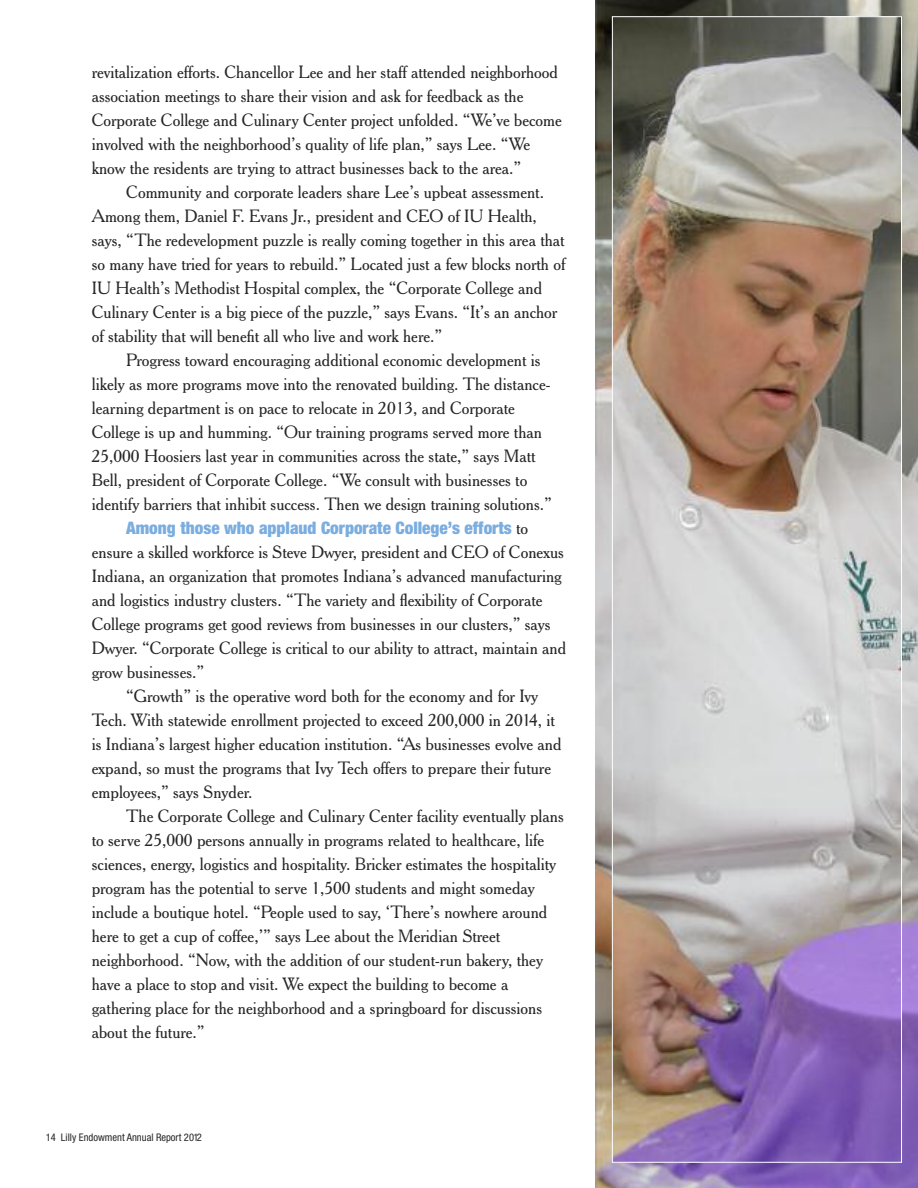
<style>
.page{position:relative;width:918px;height:1188px;background:#fff}
.page>*{position:absolute;margin:0;border:0;box-sizing:border-box;transform-origin:0 0}
.t1{font:17.25px/24px "Cheltenham BT";color:#272627}
.t2{font:900 condensed 17.25px "Helvetica Neue";color:#7baddf}
.t3{font:condensed 10.5px "Helvetica Neue";color:#272627}
.s1{font-family:"Cheltenham BT";font-weight:400;font-stretch:normal;color:#272627}
</style>
<div class="page">
<img style="left:595px;top:0;width:323px;height:1188px">
<img style="left:614px;top:18px;width:286px;height:1142px">
<p class="t1" style="left:92px;top:61px;width:472px">revitalization efforts. Chancellor Lee and her staff attended neighborhood association meetings to share their vision and ask for feedback as the Corporate College and Culinary Center project unfolded. “We’ve become involved with the neighborhood’s quality of life plan,” says Lee. “We know the residents are trying to attract businesses back to the area.”</p>
<p class="t1" style="left:92px;top:181px;width:475px;text-indent:35px">Community and corporate leaders share Lee’s upbeat assessment.<br>Among them, Daniel F. Evans Jr., president and CEO of IU Health, says, “The redevelopment puzzle is really coming together in this area that so many have tried for years to rebuild.” Located just a few blocks north of IU Health’s Methodist Hospital complex, the “Corporate College and Culinary Center is a big piece of the puzzle,” says Evans. “It’s an anchor of stability that will benefit all who live and work here.”</p>
<p class="t1" style="left:92px;top:349px;width:461px;text-indent:35px">Progress toward encouraging additional economic development is likely as more programs move into the renovated building. The distance&shy;learning department is on pace to relocate in 2013, and Corporate College is up and humming. “Our training programs served more than 25,000 Hoosiers last year in communities across the state,” says Matt Bell, president of Corporate College. “We consult with businesses to identify barriers that inhibit success. Then we design training solutions.”</p>
<p class="t2" style="left:126px;top:514px;width:403px">Among those who applaud Corporate College’s efforts <span class="s1">to</span></p>
<p class="t1" style="left:92px;top:541px;width:474px">ensure a skilled workforce is Steve Dwyer, president and CEO of Conexus</p>
<p class="t1" style="left:92px;top:565px;width:471px">Indiana, an organization that promotes Indiana’s advanced manufacturing</p>
<p class="t1" style="left:92px;top:589px;width:452px">and logistics industry clusters. “The variety and flexibility of Corporate</p>
<p class="t1" style="left:92px;top:613px;width:460px">College programs get good reviews from businesses in our clusters,” says</p>
<p class="t1" style="left:92px;top:637px;width:476px">Dwyer. “Corporate College is critical to our ability to attract, maintain and</p>
<p class="t1" style="left:92px;top:661px;width:114px">grow businesses.”</p>
<p class="t1" style="left:126px;top:685px;width:413px">“Growth” is the operative word both for the economy and for Ivy</p>
<p class="t1" style="left:92px;top:709px;width:465px">Tech. With statewide enrollment projected to exceed 200,000 in 2014, it</p>
<p class="t1" style="left:92px;top:733px;width:471px">is Indiana’s largest higher education institution. “As businesses evolve and</p>
<p class="t1" style="left:92px;top:757px;width:461px">expand, so must the programs that Ivy Tech offers to prepare their future</p>
<p class="t1" style="left:92px;top:781px;width:162px">employees,” says Snyder.</p>
<p class="t1" style="left:126px;top:805px;width:439px">The Corporate College and Culinary Center facility eventually plans</p>
<p class="t1" style="left:92px;top:829px;width:454px">to serve 25,000 persons annually in programs related to healthcare, life</p>
<p class="t1" style="left:92px;top:853px;width:466px">sciences, energy, logistics and hospitality. Bricker estimates the hospitality</p>
<p class="t1" style="left:92px;top:877px;width:445px">program has the potential to serve 1,500 students and might someday</p>
<p class="t1" style="left:92px;top:901px;width:457px">include a boutique hotel. “People used to say, ‘There’s nowhere around</p>
<p class="t1" style="left:92px;top:925px;width:410px">here to get a cup of coffee,’” says Lee about the Meridian Street</p>
<p class="t1" style="left:92px;top:949px;width:453px">neighborhood. “Now, with the addition of our student-run bakery, they</p>
<p class="t1" style="left:92px;top:973px;width:418px">have a place to stop and visit. We expect the building to become a</p>
<p class="t1" style="left:92px;top:997px;width:452px">gathering place for the neighborhood and a springboard for discussions</p>
<p class="t1" style="left:92px;top:1021px;width:114px">about the future.”</p>
<p class="t3" style="left:46px;top:1134px;width:158px">14 Lilly Endowment Annual Report 2012</p>
</div>
